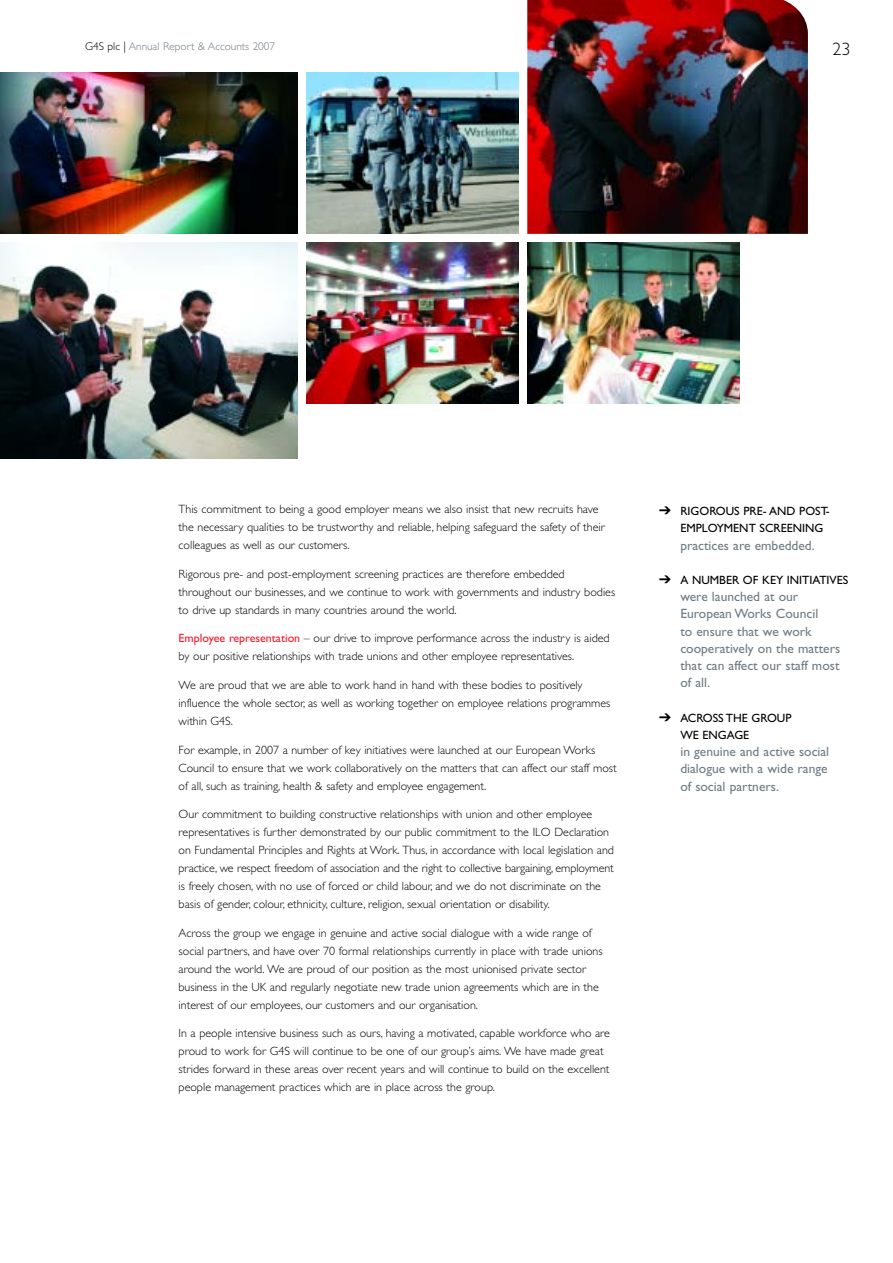
<style>
.page{position:relative;width:893px;height:1263px;background:#fff}
.page>*{position:absolute;margin:0;border:0;box-sizing:border-box;transform-origin:0 0}
.t1{font:300 18px "Gill Sans";color:#000}
.t2{font:13.5px/17.2px "Gill Sans";color:#6f7c85}
.t3{font:300 12px/18px "Gill Sans";color:#000}
.t4{font:12px/17.2px "Gill Sans";color:#000}
.t5{font:300 11.25px "Gill Sans";color:#6f7c85}
.s1{color:#000}
.s2{font-weight:400;color:#fb1829}
</style>
<div class="page">
<img style="left:0;top:72px;width:298px;height:162px">
<img style="left:306px;top:72px;width:213px;height:162px">
<img style="left:306px;top:242px;width:213px;height:162px">
<img style="left:527px;top:242px;width:213px;height:162px">
<img style="left:0;top:242px;width:298px;height:216px">
<img style="left:527px;top:0;width:281px;height:234px">
<p class="t5" style="left:85px;top:42px;width:192px"><span class="s1">G4S plc |</span> Annual Report &amp; Accounts 2007</p>
<h1 class="t1" style="left:832px;top:42px;width:19px">23</h1>
<p class="t3" style="left:179px;top:501px;width:428px">This commitment to being a good employer means we also insist that new recruits have the necessary qualities to be trustworthy and reliable, helping safeguard the safety of their colleagues as well as our customers.</p>
<p class="t3" style="left:179px;top:566px;width:438px">Rigorous pre- and post-employment screening practices are therefore embedded throughout our businesses, and we continue to work with governments and industry bodies to drive up standards in many countries around the world.</p>
<p class="t3" style="left:179px;top:630px;width:433px"><span class="s2">Employee representation</span> – our drive to improve performance across the industry is aided by our positive relationships with trade unions and other employee representatives.</p>
<p class="t3" style="left:179px;top:677px;width:433px">We are proud that we are able to work hand in hand with these bodies to positively influence the whole sector, as well as working together on employee relations programmes within G4S.</p>
<p class="t3" style="left:179px;top:741px;width:440px">For example, in 2007 a number of key initiatives were launched at our European Works<br>Council to ensure that we work collaboratively on the matters that can affect our staff most of all, such as training, health &amp; safety and employee engagement.</p>
<p class="t3" style="left:179px;top:806px;width:437px">Our commitment to building constructive relationships with union and other employee representatives is further demonstrated by our public commitment to the ILO Declaration on Fundamental Principles and Rights at Work. Thus, in accordance with local legislation and practice, we respect freedom of association and the right to collective bargaining, employment is freely chosen, with no use of forced or child labour, and we do not discriminate on the basis of gender, colour, ethnicity, culture, religion, sexual orientation or disability.</p>
<p class="t3" style="left:179px;top:925px;width:426px">Across the group we engage in genuine and active social dialogue with a wide range of social partners, and have over 70 formal relationships currently in place with trade unions around the world. We are proud of our position as the most unionised private sector business in the UK and regularly negotiate new trade union agreements which are in the interest of our employees, our customers and our organisation.</p>
<p class="t3" style="left:179px;top:1025px;width:433px">In a people intensive business such as ours, having a motivated, capable workforce who are proud to work for G4S will continue to be one of our group’s aims. We have made great strides forward in these areas over recent years and will continue to build on the excellent people management practices which are in place across the group.</p>
<p class="t4" style="left:680px;top:503px;width:151px;text-indent:-21px">➔ RIGOROUS PRE- AND POST-<br>EMPLOYMENT SCREENING</p>
<p class="t2" style="left:680px;top:538px;width:136px">practices are embedded.</p>
<p class="t4" style="left:659px;top:572px;width:191px">➔ A NUMBER OF KEY INITIATIVES</p>
<p class="t2" style="left:680px;top:589px;width:161px">were launched at our<br>European Works Council<br>to ensure that we work cooperatively on the matters that can affect our staff most of all.</p>
<p class="t4" style="left:680px;top:710px;width:113px;text-indent:-21px">➔ ACROSS THE GROUP<br>WE ENGAGE</p>
<p class="t2" style="left:680px;top:744px;width:150px;text-align:justify">in genuine and active social dialogue with a wide range of social partners.</p>
</div>
